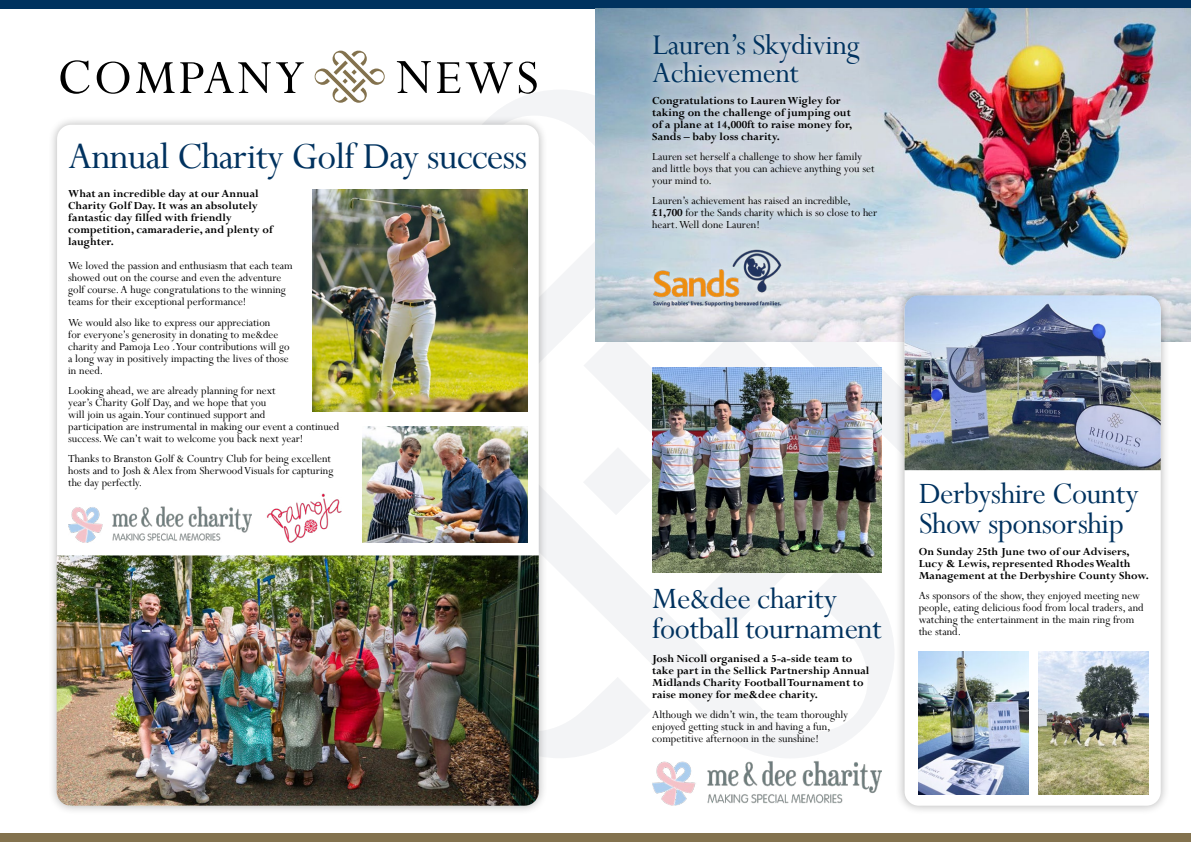
<style>
.page{position:relative;width:1191px;height:842px;background:#fff}
.page>*{position:absolute;margin:0;border:0;box-sizing:border-box;transform-origin:0 0}
.t1{font:53.6px "Perpetua";letter-spacing:.04em;color:#000}
.t2{font:41px "Perpetua";letter-spacing:-.02em;color:#00325f}
.t3{font:33px/30px "Perpetua";letter-spacing:-.015em;color:#00325f}
.t4{font:32px/28px "Perpetua";letter-spacing:-.015em;color:#00325f}
.t5{font:12px/12px "Perpetua";color:#000}
.t6{font:700 12px/12px "Perpetua";color:#000}
.s1{font-size:55.6px}
.s2{font-weight:700}
</style>
<div class="page">
<svg style="left:493px;top:90px;width:402px;height:356px"></svg>
<svg style="left:548px;top:217px;width:47px;height:102px"></svg>
<svg style="left:548px;top:319px;width:346px;height:439px"></svg>
<div style="left:47px;top:115px;width:501px;height:700px;background:#000;opacity:.3"></div>
<div style="left:57px;top:125px;width:482px;height:681px;background:#fff;border-radius:14px"></div>
<div style="left:0;top:0;width:1191px;height:9px;background:#00325f"></div>
<div style="left:0;top:833px;width:1191px;height:9px;background:#83724e"></div>
<svg style="left:315px;top:50px;width:70px;height:53px"></svg>
<img style="left:595px;top:9px;width:596px;height:333px">
<img style="left:313px;top:190px;width:214px;height:221px">
<img style="left:363px;top:427px;width:164px;height:115px">
<img style="left:57px;top:555px;width:482px;height:251px">
<img style="left:652px;top:368px;width:230px;height:205px">
<div style="left:643px;top:24px;width:242px;height:214px;background:#fff;opacity:.75"></div>
<div style="left:644px;top:240px;width:146px;height:75px;background:#fff;opacity:.75"></div>
<img style="left:643px;top:244px;width:147px;height:68px">
<img style="left:652px;top:761px;width:230px;height:45px">
<div style="left:895px;top:286px;width:275px;height:529px;background:#000;opacity:.3"></div>
<div style="left:904px;top:296px;width:256px;height:510px;background:#fff;border-radius:14px"></div>
<img style="left:904px;top:295px;width:256px;height:175px">
<img style="left:1038px;top:651px;width:110px;height:143px">
<img style="left:918px;top:651px;width:110px;height:143px">
<img style="left:266px;top:493px;width:76px;height:50px">
<img style="left:68px;top:506px;width:183px;height:36px">
<h1 class="t1" style="left:57px;top:44px;width:250px"><span class="s1">C</span>OMPANY</h1>
<h1 class="t1" style="left:396px;top:44px;width:144px"><span class="s1">N</span>EWS</h1>
<h2 class="t2" style="left:68px;top:130px;width:460px">Annual Charity Golf Day success</h2>
<p class="t6" style="left:68px;top:188px;width:206px">What an incredible day at our Annual<br>Charity Golf Day. It was an absolutely fantastic day filled with friendly competition, camaraderie, and plenty of laughter.</p>
<p class="t5" style="left:68px;top:260px;width:226px">We loved the passion and enthusiasm that each team showed out on the course and even the adventure golf course. A huge congratulations to the winning teams for their exceptional performance!</p>
<p class="t5" style="left:68px;top:316px;width:223px">We would also like to express our appreciation<br>for everyone’s generosity in donating to me&amp;dee charity and Pamoja Leo . Your contributions will go a long way in positively impacting the lives of those in need.</p>
<p class="t5" style="left:68px;top:384px;width:272px">Looking ahead, we are already planning for next<br>year’s Charity Golf Day, and we hope that you<br>will join us again. Your continued support and<br>participation are instrumental in making our event a continued success. We can’t wait to welcome you back next year!</p>
<p class="t5" style="left:68px;top:452px;width:267px">Thanks to Branston Golf &amp; Country Club for being excellent hosts and to Josh &amp; Alex from Sherwood Visuals for capturing the day perfectly.</p>
<h3 class="t4" style="left:652px;top:30px;width:209px">Lauren’s Skydiving<br>Achievement</h3>
<p class="t6" style="left:652px;top:94px;width:201px">Congratulations to Lauren Wigley for taking on the challenge of jumping out of a plane at 14,000ft to raise money for, Sands – baby loss charity.</p>
<p class="t5" style="left:652px;top:150px;width:224px">Lauren set herself a challenge to show her family and little boys that you can achieve anything you set your mind to.</p>
<p class="t5" style="left:652px;top:194px;width:226px">Lauren’s achievement has raised an incredible, <span class="s2">£1,700</span> for the Sands charity which is so close to her heart. Well done Lauren!</p>
<h3 class="t3" style="left:652px;top:582px;width:231px">Me&amp;dee charity football tournament</h3>
<p class="t6" style="left:652px;top:652px;width:219px">Josh Nicoll organised a 5-a-side team to take part in the Sellick Partnership Annual Midlands Charity Football Tournament to raise money for me&amp;dee charity.</p>
<p class="t5" style="left:652px;top:708px;width:197px">Although we didn’t win, the team thoroughly enjoyed getting stuck in and having a fun, competitive afternoon in the sunshine!</p>
<h3 class="t3" style="left:918px;top:478px;width:221px">Derbyshire County<br>Show sponsorship</h3>
<p class="t6" style="left:918px;top:545px;width:232px">On Sunday 25th June two of our Advisers,<br>Lucy &amp; Lewis, represented Rhodes Wealth<br>Management at the Derbyshire County Show.</p>
<p class="t5" style="left:918px;top:589px;width:226px">As sponsors of the show, they enjoyed meeting new people, eating delicious food from local traders, and watching the entertainment in the main ring from the stand.</p>
</div>
